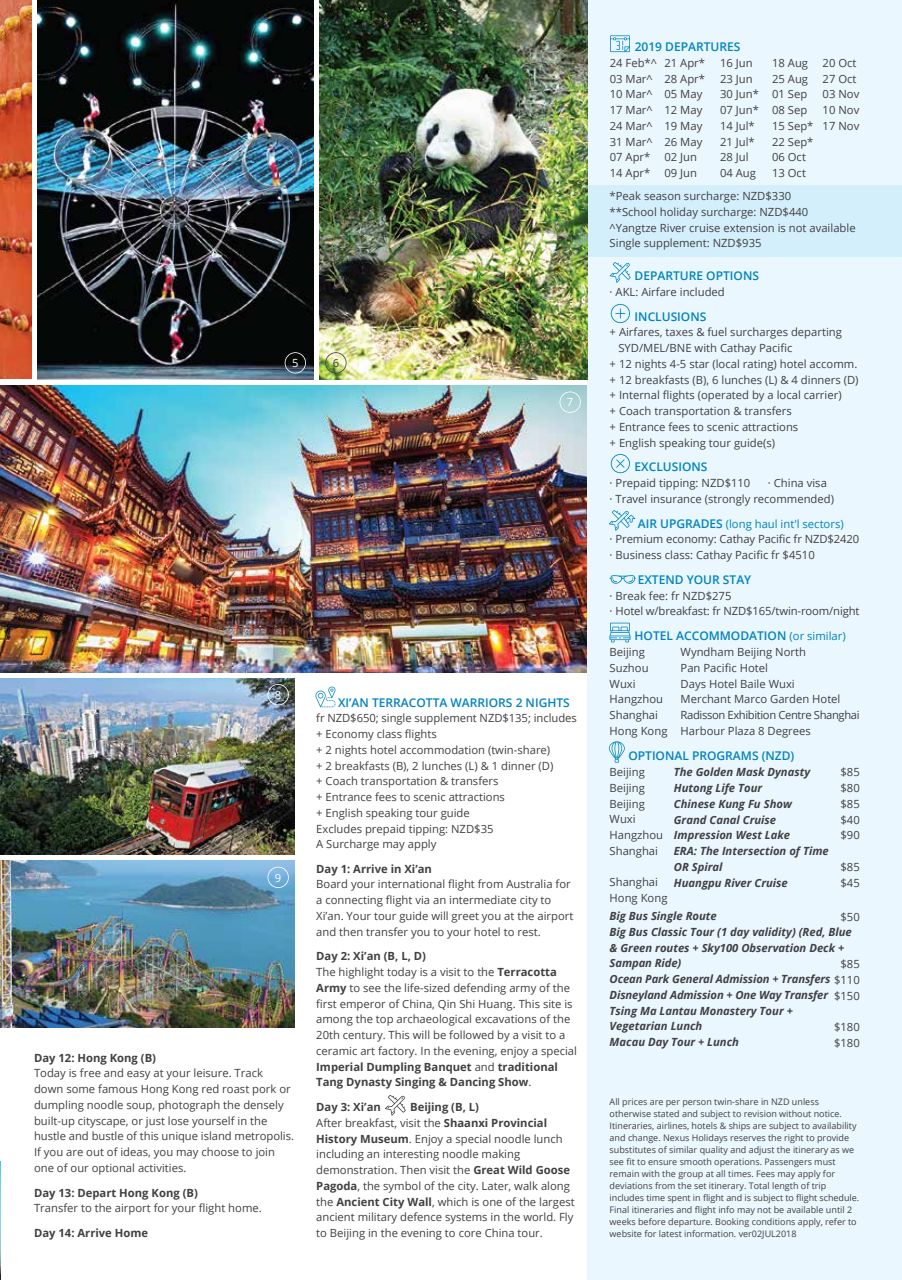
<style>
.page{position:relative;width:902px;height:1280px;background:#fff}
.page>*{position:absolute;margin:0;border:0;box-sizing:border-box;transform-origin:0 0}
.t1{font:600 12px "Open Sans";color:#0083bf}
.t2{font:11.25px/15.8px "Open Sans";color:#414042}
.t3{font:italic 700 11.25px/15.8px "Open Sans";color:#414042}
.t4{font:700 11.25px "Open Sans";color:#414042}
.t5{font:11.25px "Open Sans";color:#fff}
.t6{font:9px/12px "Open Sans";color:#414042}
.s1{font-weight:700}
.s2{font-weight:600;font-size:12px;color:#0083bf}
.s3{color:#0083bf}
.s4{font-weight:400;font-size:11.25px}
.s5{font-weight:400;font-style:normal}
</style>
<div class="page">
<div style="left:587px;top:0;width:314px;height:1280px;background:#eaf7fe"></div>
<div style="left:587px;top:185px;width:314px;height:71px;background:#d4effc"></div>
<svg style="left:610px;top:35px;width:20px;height:17px"></svg>
<svg style="left:609px;top:623px;width:21px;height:19px"></svg>
<img style="left:0;top:0;width:31px;height:379px">
<svg style="left:385px;top:1095px;width:21px;height:21px"></svg>
<svg style="left:315px;top:686px;width:20px;height:21px"></svg>
<img style="left:0;top:385px;width:586px;height:287px">
<img style="left:37px;top:0;width:276px;height:379px">
<img style="left:319px;top:0;width:268px;height:379px">
<svg style="left:284px;top:352px;width:22px;height:21px"></svg>
<svg style="left:325px;top:352px;width:21px;height:21px"></svg>
<svg style="left:559px;top:391px;width:21px;height:22px"></svg>
<img style="left:0;top:678px;width:294px;height:177px">
<svg style="left:267px;top:684px;width:22px;height:21px"></svg>
<img style="left:0;top:861px;width:294px;height:167px">
<svg style="left:267px;top:867px;width:22px;height:21px"></svg>
<img style="left:0;top:1162px;width:1px;height:118px">
<svg style="left:609px;top:262px;width:21px;height:21px"></svg>
<svg style="left:608px;top:510px;width:27px;height:21px"></svg>
<svg style="left:609px;top:575px;width:27px;height:9px"></svg>
<svg style="left:610px;top:304px;width:20px;height:19px"></svg>
<svg style="left:610px;top:454px;width:20px;height:19px"></svg>
<svg style="left:609px;top:741px;width:15px;height:22px"></svg>
<p class="t5" style="left:292px;top:355px;width:8px">5</p>
<p class="t2" style="left:332px;top:355px;width:8px">6</p>
<p class="t5" style="left:567px;top:395px;width:8px">7</p>
<p class="t5" style="left:275px;top:687px;width:8px">8</p>
<p class="t5" style="left:275px;top:870px;width:8px">9</p>
<p class="t4" style="left:34px;top:1050px;width:123px">Day 12: Hong Kong (B)</p>
<p class="t2" style="left:34px;top:1065px;width:261px">Today is free and easy at your leisure. Track down some famous Hong Kong red roast pork or dumpling noodle soup, photograph the densely built-up cityscape, or just lose yourself in the hustle and bustle of this unique island metropolis.<br>If you are out of ideas, you may choose to join one of our optional activities.</p>
<p class="t4" style="left:34px;top:1185px;width:165px">Day 13: Depart Hong Kong (B)</p>
<p class="t2" style="left:34px;top:1200px;width:229px">Transfer to the airport for your flight home.</p>
<p class="t4" style="left:34px;top:1225px;width:116px">Day 14: Arrive Home</p>
<p class="t1" style="left:338px;top:694px;width:233px">XI’AN TERRACOTTA WARRIORS 2 NIGHTS</p>
<p class="t2" style="left:316px;top:710px;width:262px">fr NZD$650; single supplement NZD$135; includes + Economy class flights<br>+ 2 nights hotel accommodation (twin-share)<br>+ 2 breakfasts (B), 2 lunches (L) &amp; 1 dinner (D)<br>+ Coach transportation &amp; transfers<br>+ Entrance fees to scenic attractions<br>+ English speaking tour guide<br>Excludes prepaid tipping: NZD$35<br>A Surcharge may apply</p>
<p class="t4" style="left:316px;top:860px;width:117px">Day 1: Arrive in Xi’an</p>
<p class="t2" style="left:316px;top:876px;width:259px">Board your international flight from Australia for a connecting flight via an intermediate city to Xi’an. Your tour guide will greet you at the airport and then transfer you to your hotel to rest.</p>
<p class="t2" style="left:316px;top:948px;width:262px"><span class="s1">Day 2: Xi’an (B, L, D)<br></span>The highlight today is a visit to the <span class="s1">Terracotta Army</span> to see the life-sized defending army of the first emperor of China, Qin Shi Huang. This site is among the top archaeological excavations of the 20th century. This will be followed by a visit to a ceramic art factory. In the evening, enjoy a special <span class="s1">Imperial Dumpling Banquet</span> and <span class="s1">traditional Tang Dynasty Singing &amp; Dancing Show</span>.</p>
<p class="t4" style="left:316px;top:1099px;width:66px">Day 3: Xi’an</p>
<p class="t2" style="left:316px;top:1099px;width:260px;text-indent:94px"><span class="s1">Beijing (B, L)<br></span>After breakfast, visit the <span class="s1">Shaanxi Provincial History Museum</span>. Enjoy a special noodle lunch including an interesting noodle making demonstration. Then visit the <span class="s1">Great Wild Goose Pagoda</span>, the symbol of the city. Later, walk along the <span class="s1">Ancient City Wall</span>, which is one of the largest ancient military defence systems in the world. Fly to Beijing in the evening to core China tour.</p>
<p class="t1" style="left:634px;top:39px;width:107px">2019 DEPARTURES</p>
<p class="t2" style="left:664px;top:55px;width:42px">21 Apr*<br>28 Apr*<br>05 May<br>12 May<br>19 May<br>26 May<br>02 Jun<br>09 Jun</p>
<p class="t2" style="left:720px;top:55px;width:40px">16 Jun<br>23 Jun<br>30 Jun*<br>07 Jun*<br>14 Jul*<br>21 Jul*<br>28 Jul<br>04 Aug</p>
<p class="t2" style="left:772px;top:55px;width:43px">18 Aug<br>25 Aug<br>01 Sep<br>08 Sep<br>15 Sep*<br>22 Sep*<br>06 Oct<br>13 Oct</p>
<p class="t2" style="left:822px;top:55px;width:38px">20 Oct<br>27 Oct<br>03 Nov<br>10 Nov<br>17 Nov</p>
<p class="t2" style="left:609px;top:55px;width:49px">24 Feb*^<br>03 Mar^<br>10 Mar^<br>17 Mar^<br>24 Mar^<br>31 Mar^<br>07 Apr*<br>14 Apr*</p>
<p class="t2" style="left:609px;top:188px;width:247px">*Peak season surcharge: NZD$330<br>**School holiday surcharge: NZD$440 ^Yangtze River cruise extension is not available Single supplement: NZD$935</p>
<p class="t1" style="left:634px;top:267px;width:126px">DEPARTURE OPTIONS</p>
<p class="t2" style="left:609px;top:284px;width:117px">· AKL: Airfare included</p>
<p class="t1" style="left:634px;top:308px;width:73px">INCLUSIONS</p>
<p class="t2" style="left:609px;top:324px;width:234px">+ Airfares, taxes &amp; fuel surcharges departing</p>
<p class="t2" style="left:618px;top:340px;width:175px">SYD/MEL/BNE with Cathay Pacific</p>
<p class="t2" style="left:609px;top:356px;width:249px">+ 12 nights 4-5 star (local rating) hotel accomm.</p>
<p class="t2" style="left:609px;top:371px;width:250px">+ 12 breakfasts (B), 6 lunches (L) &amp; 4 dinners (D)</p>
<p class="t2" style="left:609px;top:387px;width:233px">+ Internal flights (operated by a local carrier)</p>
<p class="t2" style="left:609px;top:403px;width:184px">+ Coach transportation &amp; transfers</p>
<p class="t2" style="left:609px;top:419px;width:190px">+ Entrance fees to scenic attractions</p>
<p class="t2" style="left:609px;top:434px;width:167px">+ English speaking tour guide(s)</p>
<p class="t1" style="left:634px;top:459px;width:74px">EXCLUSIONS</p>
<p class="t2" style="left:609px;top:475px;width:142px">· Prepaid tipping: NZD$110</p>
<p class="t2" style="left:609px;top:475px;width:226px;text-indent:158px">· China visa<br>· Travel insurance (strongly recommended)</p>
<p class="t2" style="left:609px;top:515px;width:251px;text-indent:28px"><span class="s2">AIR UPGRADES</span> <span class="s3">(long haul int'l sectors)<br></span>· Premium economy: Cathay Pacific fr NZD$2420 · Business class: Cathay Pacific fr $4510</p>
<p class="t1" style="left:637px;top:571px;width:115px">EXTEND YOUR STAY</p>
<p class="t2" style="left:609px;top:587px;width:251px">· Break fee: fr NZD$275<br>· Hotel w/breakfast: fr NZD$165/twin-room/night</p>
<p class="t1" style="left:634px;top:628px;width:213px">HOTEL ACCOMMODATION <span class="s4">(or similar)</span></p>
<p class="t2" style="left:609px;top:644px;width:59px">Beijing<br>Suzhou<br>Wuxi<br>Hangzhou<br>Shanghai<br>Hong Kong</p>
<p class="t2" style="left:680px;top:644px;width:180px">Wyndham Beijing North<br>Pan Pacific Hotel<br>Days Hotel Baile Wuxi<br>Merchant Marco Garden Hotel<br>Radisson Exhibition Centre Shanghai<br>Harbour Plaza 8 Degrees</p>
<p class="t1" style="left:628px;top:748px;width:167px">OPTIONAL PROGRAMS (NZD)</p>
<p class="t2" style="left:609px;top:764px;width:55px">Beijing<br>Beijing<br>Beijing<br>Wuxi<br>Hangzhou<br>Shanghai</p>
<p class="t2" style="left:609px;top:874px;width:59px">Shanghai<br>Hong Kong</p>
<p class="t3" style="left:673px;top:764px;width:156px">The Golden Mask Dynasty<br>Hutong Life Tour<br>Chinese Kung Fu Show<br>Grand Canal Cruise<br>Impression West Lake<br>ERA: The Intersection of Time<br>OR Spiral<br>Huangpu River Cruise</p>
<p class="t2" style="left:840px;top:764px;width:21px;text-align:justify">$85 $80 $85 $40 $90</p>
<p class="t2" style="left:840px;top:859px;width:21px">$85 $45</p>
<p class="t3" style="left:609px;top:908px;width:252px">Big Bus Single Route<br>Big Bus Classic Tour (1 day validity) (Red, Blue &amp; Green routes + Sky100 Observation Deck +<br>Sampan Ride)<br>Ocean Park General Admission + Transfers <span class="s5">$110<br></span>Disneyland Admission + One Way Transfer<br>Tsing Ma Lantau Monastery Tour +<br>Vegetarian Lunch<br>Macau Day Tour + Lunch</p>
<p class="t2" style="left:840px;top:908px;width:21px">$50</p>
<p class="t2" style="left:840px;top:956px;width:21px">$85</p>
<p class="t2" style="left:834px;top:987px;width:27px">$150</p>
<p class="t2" style="left:834px;top:1019px;width:27px">$180 $180</p>
<p class="t6" style="left:609px;top:1096px;width:251px">All prices are per person twin-share in NZD unless otherwise stated and subject to revision without notice.<br>Itineraries, airlines, hotels &amp; ships are subject to availability and change. Nexus Holidays reserves the right to provide substitutes of similar quality and adjust the itinerary as we see fit to ensure smooth operations. Passengers must remain with the group at all times. Fees may apply for deviations from the set itinerary. Total length of trip includes time spent in flight and is subject to flight schedule.<br>Final itineraries and flight info may not be available until 2 weeks before departure. Booking conditions apply, refer to website for latest information. ver02JUL2018</p>
</div>
